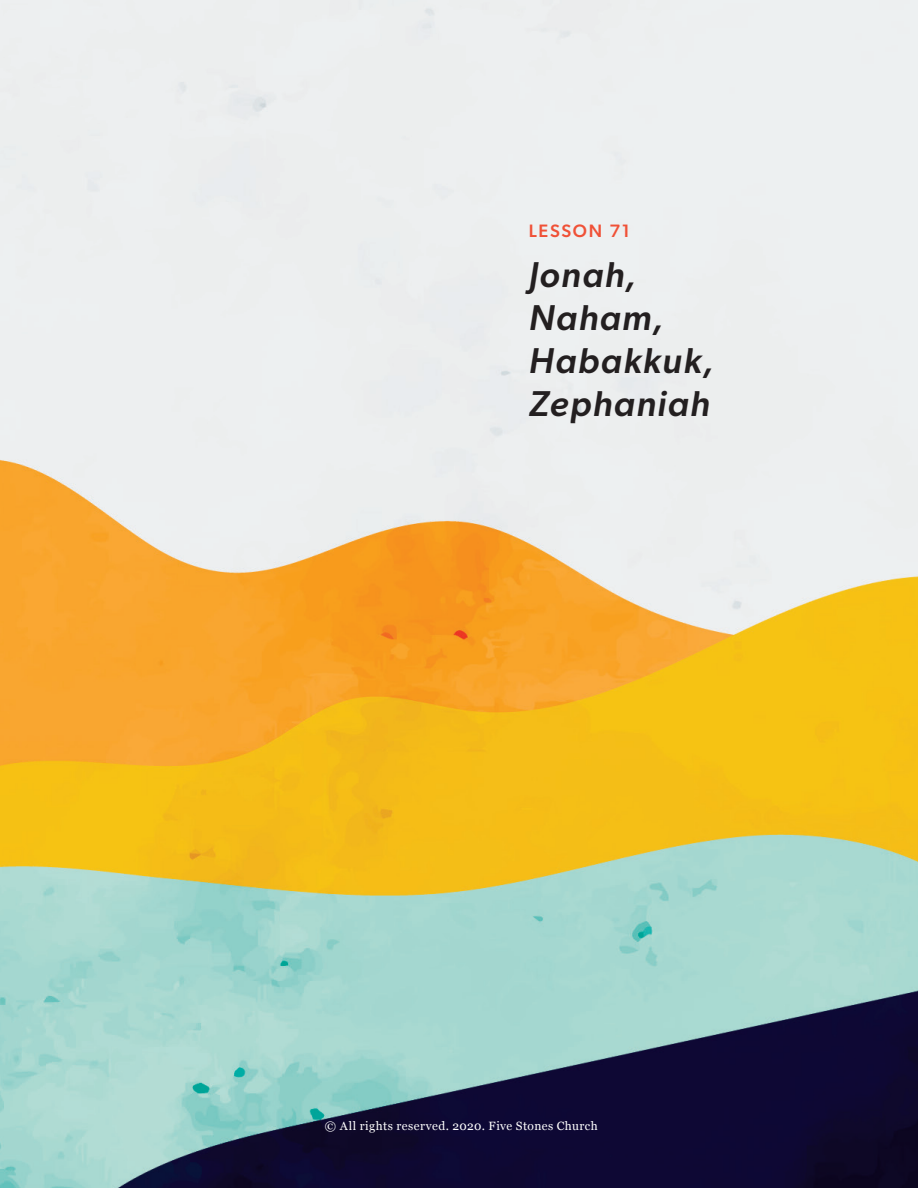
<style>
.page{position:relative;width:918px;height:1188px;background:#fff}
.page>*{position:absolute;margin:0;border:0;box-sizing:border-box;transform-origin:0 0}
.t1{font:italic 500 36px/43.2px "Gibson";letter-spacing:.045em;color:#231f20}
.t2{font:500 18px "Gibson";letter-spacing:.095em;color:#f05137}
.t3{font:12px "Georgia";letter-spacing:.04em;color:#fff}
</style>
<div class="page">
<img style="left:0;top:0;width:918px;height:1188px">
<h2 class="t2" style="left:529px;top:220px;width:103px">LESSON 71</h2>
<h1 class="t1" style="left:529px;top:252px;width:186px">Jonah,<br>Naham,<br>Habakkuk,<br>Zephaniah</h1>
<p class="t3" style="left:325px;top:1117px;width:274px">© All rights reserved. 2020. Five Stones Church</p>
</div>
